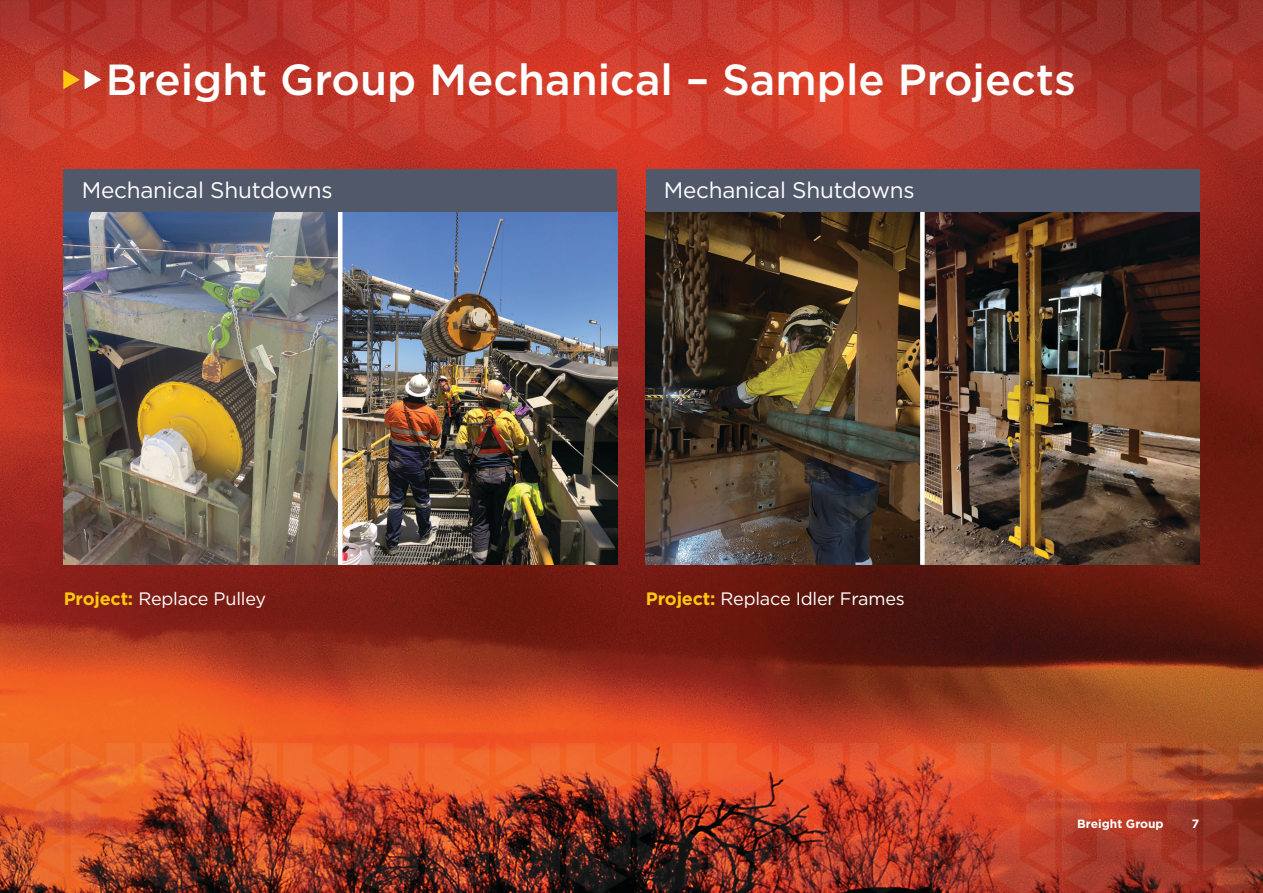
<style>
.page{position:relative;width:1263px;height:893px;background:#fff}
.page>*{position:absolute;margin:0;border:0;box-sizing:border-box;transform-origin:0 0}
.t1{font:500 43.5px "Gotham";color:#fff}
.t2{font:22.5px "Gotham";letter-spacing:-.01em;color:#fff}
.t3{font:18px "Gotham";letter-spacing:-.01em;color:#fff}
.t4{font:700 12px "Gotham";color:#fff}
.s1{font-weight:700;color:#fdc70d}
</style>
<div class="page">
<img style="left:0;top:151px;width:1263px;height:592px">
<img style="left:0;top:0;width:1263px;height:151px">
<img style="left:0;top:743px;width:1263px;height:150px">
<img style="left:646px;top:212px;width:274px;height:353px">
<img style="left:925px;top:212px;width:274px;height:353px">
<img style="left:64px;top:212px;width:274px;height:353px">
<img style="left:342px;top:212px;width:275px;height:353px">
<svg style="left:63px;top:70px;width:38px;height:19px"></svg>
<div style="left:920px;top:211px;width:5px;height:354px;background:#fff"></div>
<hr style="left:338px;top:211px;width:4px;height:354px;background:#fff">
<div style="left:64px;top:169px;width:553px;height:43px;background:#51586a"></div>
<div style="left:646px;top:169px;width:553px;height:43px;background:#51586a"></div>
<p class="t1" style="left:106px;top:51px;width:971px">Breight Group Mechanical – Sample Projects</p>
<p class="t2" style="left:82px;top:175px;width:252px">Mechanical Shutdowns</p>
<p class="t2" style="left:664px;top:175px;width:252px">Mechanical Shutdowns</p>
<p class="t3" style="left:64px;top:588px;width:204px"><span class="s1">Project:</span> Replace Pulley</p>
<p class="t3" style="left:646px;top:588px;width:260px"><span class="s1">Project:</span> Replace Idler Frames</p>
<p class="t4" style="left:1077px;top:816px;width:88px">Breight Group</p>
<p class="t4" style="left:1192px;top:816px;width:9px">7</p>
</div>
